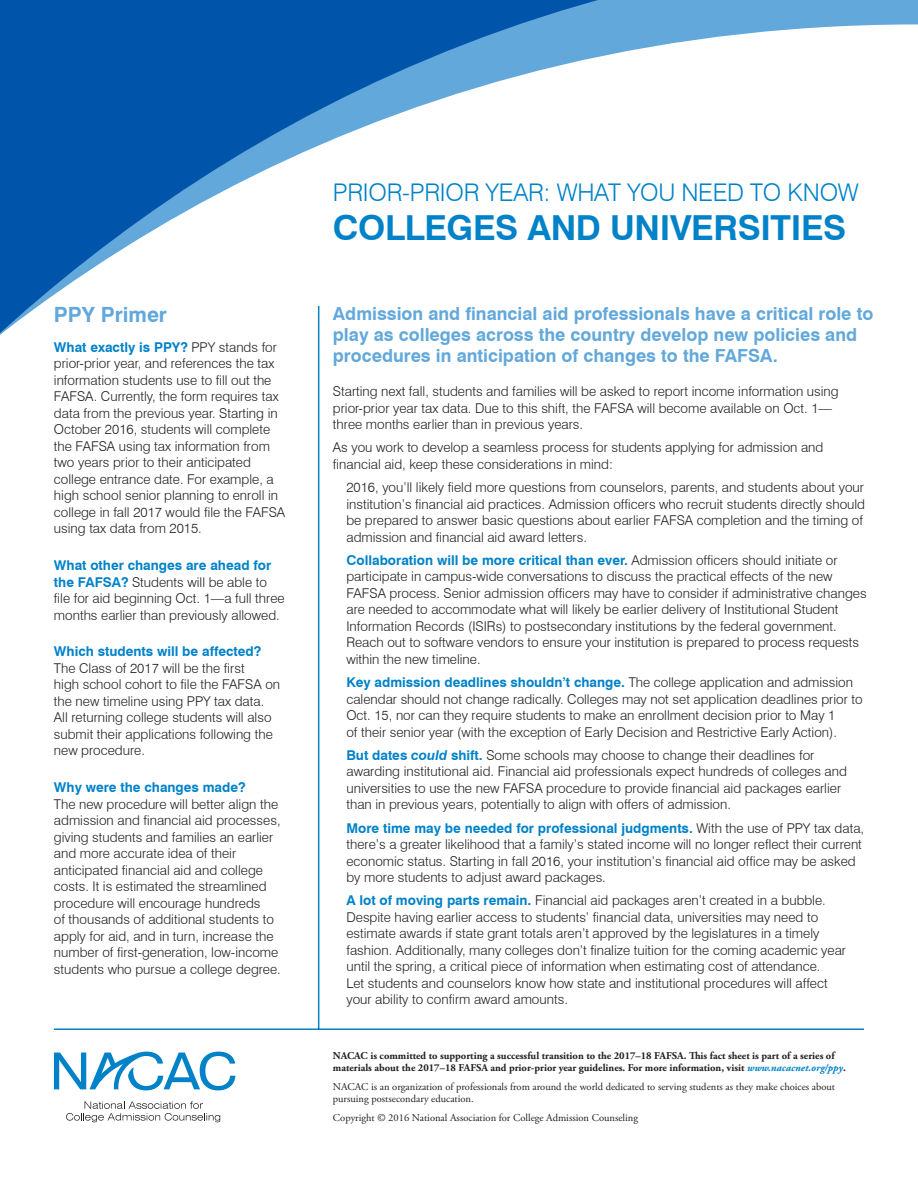
<style>
.page{position:relative;width:918px;height:1188px;background:#fff}
.page>*{position:absolute;margin:0;border:0;box-sizing:border-box;transform-origin:0 0}
.t1{font:700 34.5px "Swiss 721 BT";letter-spacing:-.01em;color:#0082c8}
.t2{font:300 24.3px "Swiss 721 BT";letter-spacing:-.01em;color:#0082c8}
.Subhead{font:700 21px "Swiss 721 BT";color:#62a8db}
.Subhead-2{font:700 18px/21px "Swiss 721 BT";color:#62a8db}
.Body___No_Indent{font:300 13.5px/16.5px "Swiss 721 BT";color:#231f20}
.Bottom_Text{font:700 10.5px/12px "Adobe Garamond Pro";color:#231f20}
.Bottom_Text-2{font:10.5px/12px "Adobe Garamond Pro";color:#231f20}
.s1{font-weight:700;color:#0082c8}
.s2{font-weight:700;font-style:italic;color:#0082c8}
.s3{font-style:italic;color:#0082c8}
</style>
<div class="page">
<svg style="left:0;top:0;width:918px;height:347px"></svg>
<hr style="left:318px;top:306px;width:1px;height:723px;background:#0082c8">
<svg style="left:54px;top:1052px;width:181px;height:38px"></svg>
<svg style="left:66px;top:1102px;width:154px;height:20px"></svg>
<hr style="left:54px;top:1028px;width:810px;height:2px;background:#0082c8">
<p class="Subhead" style="left:54px;top:302px;width:115px">PPY Primer</p>
<p class="Body___No_Indent" style="left:54px;top:339px;width:233px"><span class="s1">What exactly is PPY?</span> PPY stands for prior-prior year, and references the tax information students use to fill out the FAFSA. Currently, the form requires tax data from the previous year. Starting in October 2016, students will complete the FAFSA using tax information from two years prior to their anticipated college entrance date. For example, a high school senior planning to enroll in college in fall 2017 would file the FAFSA using tax data from 2015.</p>
<p class="Body___No_Indent" style="left:54px;top:557px;width:232px"><span class="s1">What other changes are ahead for the FAFSA?</span> Students will be able to file for aid beginning Oct. 1—a full three months earlier than previously allowed.</p>
<p class="Body___No_Indent" style="left:54px;top:643px;width:228px"><span class="s1">Which students will be affected?<br></span>The Class of 2017 will be the first<br>high school cohort to file the FAFSA on the new timeline using PPY tax data.<br>All returning college students will also submit their applications following the new procedure.</p>
<p class="Body___No_Indent" style="left:54px;top:779px;width:228px"><span class="s1">Why were the changes made?<br></span>The new procedure will better align the admission and financial aid processes, giving students and families an earlier and more accurate idea of their anticipated financial aid and college costs. It is estimated the streamlined procedure will encourage hundreds<br>of thousands of additional students to apply for aid, and in turn, increase the number of first-generation, low-income students who pursue a college degree.</p>
<p class="t2" style="left:333px;top:178px;width:527px">PRIOR-PRIOR YEAR: WHAT YOU NEED TO KNOW</p>
<p class="t1" style="left:333px;top:206px;width:515px">COLLEGES AND UNIVERSITIES</p>
<p class="Subhead-2" style="left:333px;top:303px;width:542px">Admission and financial aid professionals have a critical role to play as colleges across the country develop new policies and procedures in anticipation of changes to the FAFSA.</p>
<p class="Body___No_Indent" style="left:333px;top:383px;width:507px">Starting next fall, students and families will be asked to report income information using prior-prior year tax data. Due to this shift, the FAFSA will become available on Oct. 1— three months earlier than in previous years.</p>
<p class="Body___No_Indent" style="left:333px;top:439px;width:492px">As you work to develop a seamless process for students applying for admission and financial aid, keep these considerations in mind:</p>
<p class="Body___No_Indent" style="left:346px;top:479px;width:520px">2016, you’ll likely field more questions from counselors, parents, and students about your institution’s financial aid practices. Admission officers who recruit students directly should be prepared to answer basic questions about earlier FAFSA completion and the timing of admission and financial aid award letters.</p>
<p class="Body___No_Indent" style="left:346px;top:552px;width:522px"><span class="s1">Collaboration will be more critical than ever.</span> Admission officers should initiate or participate in campus-wide conversations to discuss the practical effects of the new FAFSA process. Senior admission officers may have to consider if administrative changes are needed to accommodate what will likely be earlier delivery of Institutional Student Information Records (ISIRs) to postsecondary institutions by the federal government.<br>Reach out to software vendors to ensure your institution is prepared to process requests within the new timeline.</p>
<p class="Body___No_Indent" style="left:346px;top:674px;width:518px"><span class="s1">Key admission deadlines shouldn’t change.</span> The college application and admission calendar should not change radically. Colleges may not set application deadlines prior to Oct. 15, nor can they require students to make an enrollment decision prior to May 1<br>of their senior year (with the exception of Early Decision and Restrictive Early Action).</p>
<p class="Body___No_Indent" style="left:346px;top:747px;width:502px"><span class="s1">But dates</span> <span class="s2">could</span> <span class="s1">shift.</span> Some schools may choose to change their deadlines for awarding institutional aid. Financial aid professionals expect hundreds of colleges and universities to use the new FAFSA procedure to provide financial aid packages earlier than in previous years, potentially to align with offers of admission.</p>
<p class="Body___No_Indent" style="left:346px;top:819px;width:519px"><span class="s1">More time may be needed for professional judgments.</span> With the use of PPY tax data, there’s a greater likelihood that a family’s stated income will no longer reflect their current economic status. Starting in fall 2016, your institution’s financial aid office may be asked by more students to adjust award packages.</p>
<p class="Body___No_Indent" style="left:346px;top:892px;width:501px"><span class="s1">A lot of moving parts remain.</span> Financial aid packages aren’t created in a bubble.<br>Despite having earlier access to students’ financial data, universities may need to estimate awards if state grant totals aren’t approved by the legislatures in a timely fashion. Additionally, many colleges don’t finalize tuition for the coming academic year until the spring, a critical piece of information when estimating cost of attendance.<br>Let students and counselors know how state and institutional procedures will affect your ability to confirm award amounts.</p>
<p class="Bottom_Text" style="left:333px;top:1050px;width:514px">NACAC is committed to supporting a successful transition to the 2017–18 FAFSA. This fact sheet is part of a series of materials about the 2017–18 FAFSA and prior-prior year guidelines. For more information, visit <span class="s3">www.nacacnet.org/ppy</span>.</p>
<p class="Bottom_Text-2" style="left:333px;top:1081px;width:504px">NACAC is an organization of professionals from around the world dedicated to serving students as they make choices about pursuing postsecondary education.</p>
<p class="Bottom_Text-2" style="left:333px;top:1112px;width:307px">Copyright © 2016 National Association for College Admission Counseling</p>
</div>
